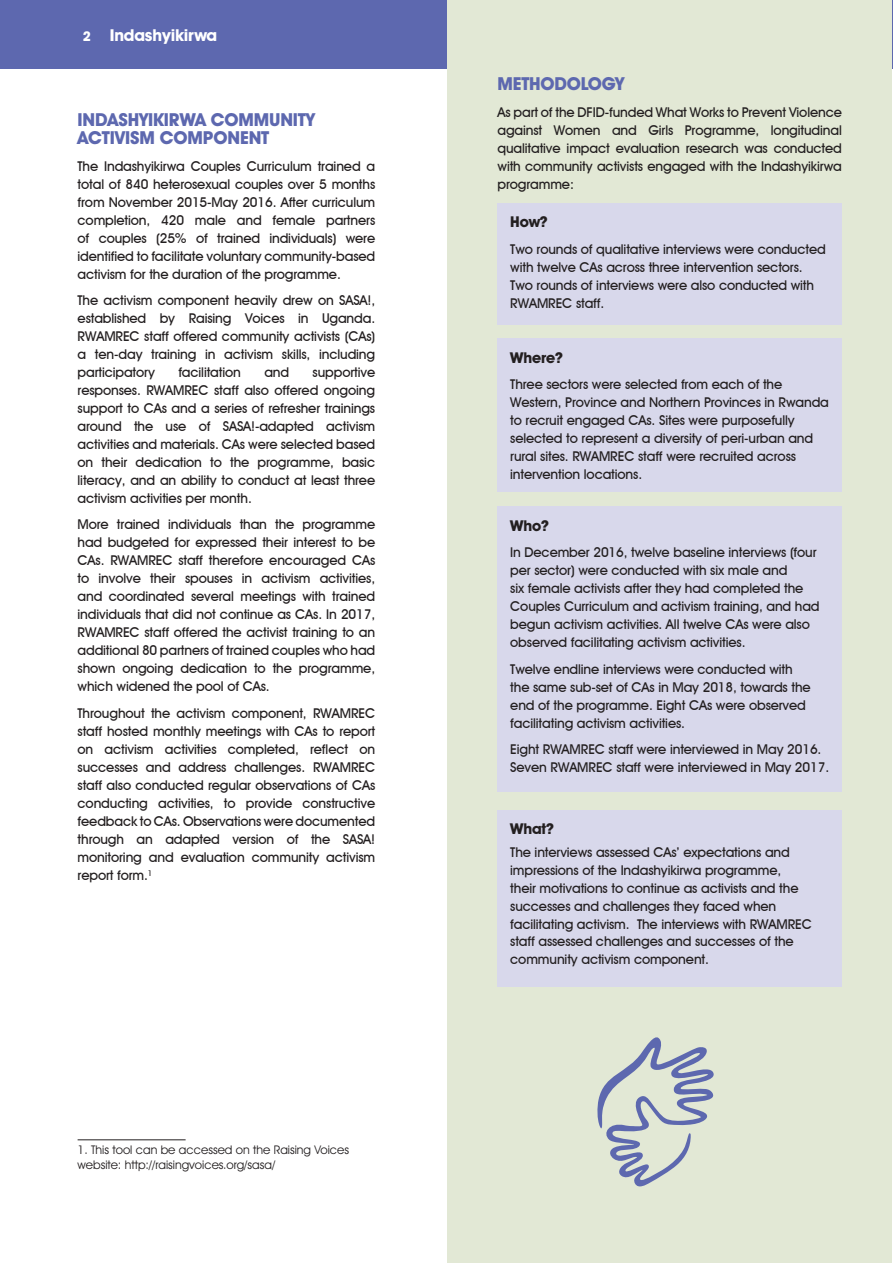
<style>
.page{position:relative;width:893px;height:1263px;background:#fff}
.page>*{position:absolute;margin:0;border:0;box-sizing:border-box;transform-origin:0 0}
.t1{font:700 18px/18px "Avant Garde IT Cby BT";letter-spacing:-.01em;color:#5d68af}
.t2{font:700 16.5px "Avant Garde IT Cby BT";letter-spacing:-.01em;color:#fff}
.t3{font:700 15px "Avant Garde IT Cby BT";letter-spacing:-.01em;color:#231f20}
.t4{font:500 13.5px/18px "Avant Garde IT Cby BT";letter-spacing:-.01em;color:#231f20;text-align:justify}
.t5{font:12px/14.4px "Avant Garde IT Cby BT";color:#231f20}
.s1{font-size:13.5px}
</style>
<div class="page">
<div style="left:0;top:0;width:893px;height:69px;background:#5d68af"></div>
<div style="left:447px;top:0;width:445px;height:1263px;background:#e2e8d5"></div>
<div style="left:497px;top:203px;width:345px;height:121px;background:#d8d8eb"></div>
<div style="left:497px;top:339px;width:345px;height:153px;background:#d8d8eb"></div>
<div style="left:497px;top:507px;width:345px;height:285px;background:#d8d8eb"></div>
<div style="left:497px;top:810px;width:345px;height:176px;background:#d8d8eb"></div>
<hr style="left:78px;top:1139px;width:108px;height:1px;background:#231f20">
<svg style="left:597px;top:1037px;width:117px;height:150px"></svg>
<p class="t2" style="left:83px;top:25px;width:136px"><span class="s1">2</span> Indashyikirwa</p>
<h1 class="t1" style="left:78px;top:110px;width:239px">INDASHYIKIRWA COMMUNITY<br>ACTIVISM COMPONENT</h1>
<p class="t4" style="left:78px;top:157px;width:299px">The Indashyikirwa Couples Curriculum trained a total of 840 heterosexual couples over 5 months from November 2015-May 2016. After curriculum completion, 420 male and female partners of couples (25% of trained individuals) were identified to facilitate voluntary community-based activism for the duration of the programme.</p>
<p class="t4" style="left:78px;top:291px;width:299px">The activism component heavily drew on SASA!, established by Raising Voices in Uganda.<br>RWAMREC staff offered community activists (CAs) a ten-day training in activism skills, including participatory</p>
<p class="t4" style="left:178px;top:363px;width:64px">facilitation</p>
<p class="t4" style="left:264px;top:363px;width:26px">and</p>
<p class="t4" style="left:78px;top:363px;width:299px;text-indent:235px">supportive responses. RWAMREC staff also offered ongoing support to CAs and a series of refresher trainings around the use of SASA!-adapted activism activities and materials. CAs were selected based on their dedication to the programme, basic literacy, and an ability to conduct at least three activism activities per month.</p>
<p class="t4" style="left:78px;top:516px;width:299px">More trained individuals than the programme had budgeted for expressed their interest to be CAs. RWAMREC staff therefore encouraged CAs to involve their spouses in activism activities, and coordinated several meetings with trained individuals that did not continue as CAs. In 2017, RWAMREC staff offered the activist training to an additional 80 partners of trained couples who had shown ongoing dedication to the programme, which widened the pool of CAs.</p>
<p class="t4" style="left:78px;top:704px;width:299px">Throughout the activism component, RWAMREC staff hosted monthly meetings with CAs to report on activism activities completed, reflect on successes and address challenges. RWAMREC staff also conducted regular observations of CAs conducting activities, to provide constructive feedback to CAs. Observations were documented through an adapted version of the SASA! monitoring and evaluation community activism report form.<sup>1</sup></p>
<p class="t5" style="left:78px;top:1143px;width:273px">1. This tool can be accessed on the Raising Voices website: http://raisingvoices.org/sasa/</p>
<h1 class="t1" style="left:497px;top:74px;width:128px">METHODOLOGY</h1>
<p class="t4" style="left:497px;top:103px;width:346px">As part of the DFID-funded What Works to Prevent Violence against Women and Girls Programme, longitudinal qualitative impact evaluation research was conducted with community activists engaged with the Indashyikirwa programme:</p>
<p class="t3" style="left:510px;top:213px;width:39px">How?</p>
<p class="t4" style="left:510px;top:240px;width:317px;text-align:left">Two rounds of qualitative interviews were conducted with twelve CAs across three intervention sectors.<br>Two rounds of interviews were also conducted with RWAMREC staff.</p>
<p class="t3" style="left:510px;top:348px;width:54px">Where?</p>
<p class="t4" style="left:510px;top:375px;width:320px;text-align:left">Three sectors were selected from each of the Western, Province and Northern Provinces in Rwanda to recruit engaged CAs. Sites were purposefully selected to represent a diversity of peri-urban and rural sites. RWAMREC staff were recruited across intervention locations.</p>
<p class="t3" style="left:510px;top:516px;width:40px">Who?</p>
<p class="t4" style="left:510px;top:543px;width:311px;text-align:left">In December 2016, twelve baseline interviews (four per sector) were conducted with six male and<br>six female activists after they had completed the Couples Curriculum and activism training, and had begun activism activities. All twelve CAs were also observed facilitating activism activities.</p>
<p class="t4" style="left:510px;top:660px;width:302px;text-align:left">Twelve endline interviews were conducted with the same sub-set of CAs in May 2018, towards the end of the programme. Eight CAs were observed facilitating activism activities.</p>
<p class="t4" style="left:510px;top:740px;width:320px">Eight RWAMREC staff were interviewed in May 2016.<br>Seven RWAMREC staff were interviewed in May 2017.</p>
<p class="t3" style="left:510px;top:820px;width:45px">What?</p>
<p class="t4" style="left:510px;top:842px;width:303px;text-align:left">The interviews assessed CAs’ expectations and impressions of the Indashyikirwa programme,<br>their motivations to continue as activists and the successes and challenges they faced when facilitating activism. The interviews with RWAMREC staff assessed challenges and successes of the community activism component.</p>
</div>
